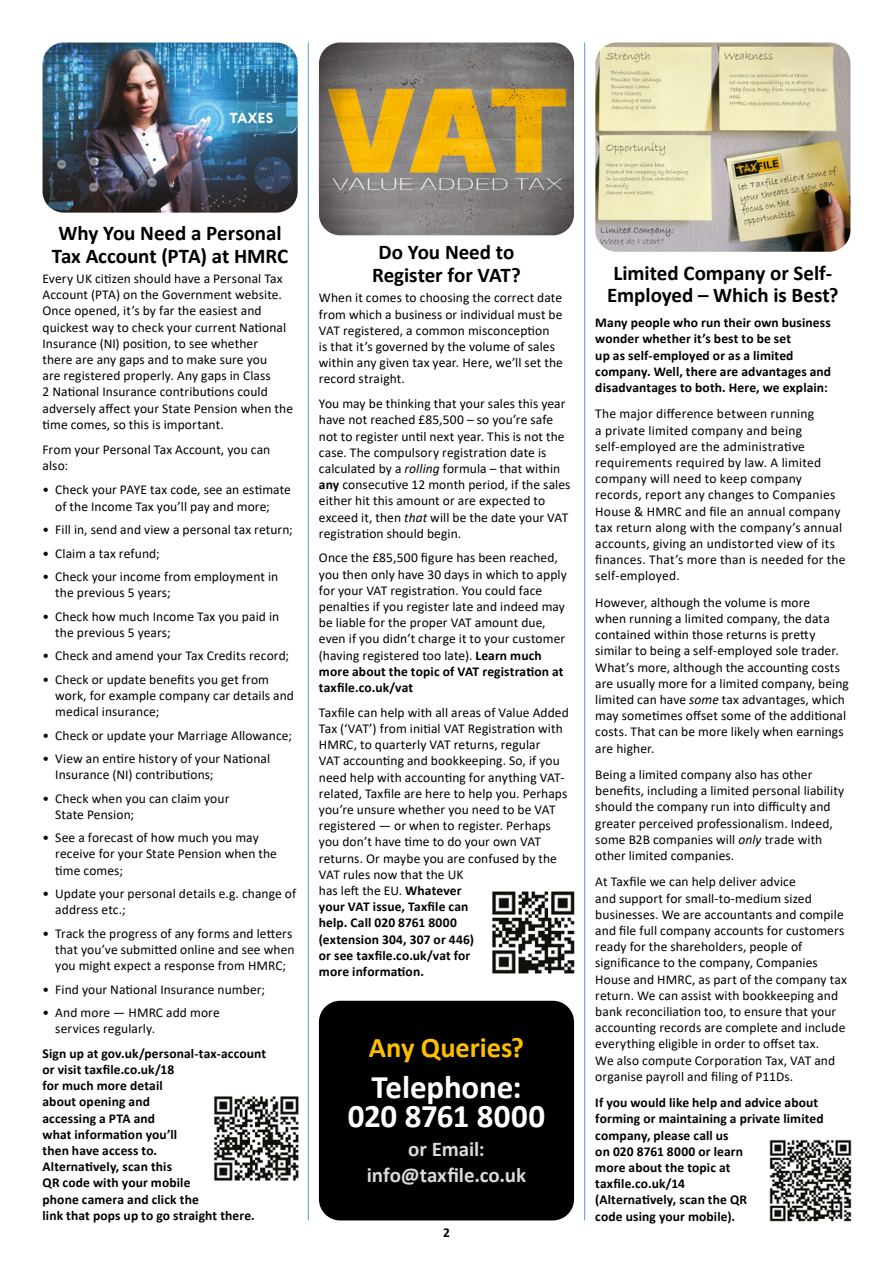
<style>
.page{position:relative;width:893px;height:1263px;background:#fff}
.page>*{position:absolute;margin:0;border:0;box-sizing:border-box;transform-origin:0 0}
.Heading_1{font:700 33px/28.5px "Calibri";letter-spacing:-.005em;color:#fff;text-align:center}
.Heading_1-2{font:700 28.5px "Calibri";letter-spacing:-.005em;color:#fcbf00}
.Heading_1-3{font:700 21px/22.5px "Calibri";letter-spacing:-.005em;color:#000;text-align:center}
.Heading_1-4{font:700 21px/25.5px "Calibri";letter-spacing:-.005em;color:#dadada;text-align:center}
.Body_Text{font:13.5px/16.2px "Calibri";letter-spacing:.005em;color:#000}
.Body_Text-2{font:700 13.5px/16.2px "Calibri";letter-spacing:.01em;color:#000}
.s1{font-style:italic}
.s2{font-weight:700}
</style>
<div class="page">
<img style="left:492px;top:878px;width:94px;height:108px">
<img style="left:595px;top:43px;width:255px;height:209px">
<img style="left:769px;top:1139px;width:83px;height:83px">
<img style="left:43px;top:43px;width:255px;height:170px">
<img style="left:214px;top:1084px;width:94px;height:108px">
<hr style="left:584px;top:43px;width:1px;height:1177px;background:#6695cf">
<hr style="left:308px;top:43px;width:1px;height:1177px;background:#6695cf">
<div style="left:319px;top:1001px;width:255px;height:219px;background:#000;border-radius:21px"></div>
<img style="left:319px;top:43px;width:255px;height:192px">
<p class="Heading_1-3" style="left:52px;top:222px;width:238px">Why You Need a Personal<br>Tax Account (PTA) at HMRC</p>
<p class="Body_Text" style="left:43px;top:270px;width:252px">Every UK citizen should have a Personal Tax Account (PTA) on the Government website.<br>Once opened, it’s by far the easiest and quickest way to check your current National Insurance (NI) position, to see whether<br>there are any gaps and to make sure you<br>are registered properly. Any gaps in Class<br>2 National Insurance contributions could adversely affect your State Pension when the time comes, so this is important.</p>
<p class="Body_Text" style="left:43px;top:441px;width:229px">From your Personal Tax Account, you can also:</p>
<p class="Body_Text" style="left:55px;top:482px;width:237px;text-indent:-13px">• Check your PAYE tax code, see an estimate of the Income Tax you’ll pay and more;</p>
<p class="Body_Text" style="left:43px;top:521px;width:252px">• Fill in, send and view a personal tax return;</p>
<p class="Body_Text" style="left:43px;top:545px;width:119px">• Claim a tax refund;</p>
<p class="Body_Text" style="left:55px;top:568px;width:225px;text-indent:-13px">• Check your income from employment in the previous 5 years;</p>
<p class="Body_Text" style="left:55px;top:608px;width:225px;text-indent:-13px">• Check how much Income Tax you paid in the previous 5 years;</p>
<p class="Body_Text" style="left:43px;top:647px;width:248px">• Check and amend your Tax Credits record;</p>
<p class="Body_Text" style="left:55px;top:671px;width:240px;text-indent:-13px">• Check or update benefits you get from work, for example company car details and medical insurance;</p>
<p class="Body_Text" style="left:43px;top:727px;width:251px">• Check or update your Marriage Allowance;</p>
<p class="Body_Text" style="left:55px;top:750px;width:216px;text-indent:-13px">• View an entire history of your National<br>Insurance (NI) contributions;</p>
<p class="Body_Text" style="left:55px;top:790px;width:176px;text-indent:-13px">• Check when you can claim your<br>State Pension;</p>
<p class="Body_Text" style="left:55px;top:829px;width:223px;text-indent:-13px">• See a forecast of how much you may receive for your State Pension when the time comes;</p>
<p class="Body_Text" style="left:55px;top:885px;width:242px;text-indent:-13px">• Update your personal details e.g. change of address etc.;</p>
<p class="Body_Text" style="left:55px;top:925px;width:241px;text-indent:-13px">• Track the progress of any forms and letters that you’ve submitted online and see when you might expect a response from HMRC;</p>
<p class="Body_Text" style="left:43px;top:980px;width:224px">• Find your National Insurance number;</p>
<p class="Body_Text" style="left:55px;top:1004px;width:166px;text-indent:-13px">• And more — HMRC add more services regularly.</p>
<p class="Body_Text-2" style="left:43px;top:1045px;width:225px">Sign up at gov.uk/personal-tax-account or visit taxfile.co.uk/18<br>for much more detail<br>about opening and<br>accessing a PTA and<br>what information you’ll<br>then have access to.<br>Alternatively, scan this<br>QR code with your mobile<br>phone camera and click the<br>link that pops up to go straight there.</p>
<p class="Heading_1-2" style="left:369px;top:1027px;width:157px">Any Queries?</p>
<p class="Heading_1-3" style="left:372px;top:241px;width:150px">Do You Need to<br>Register for VAT?</p>
<p class="Body_Text" style="left:319px;top:289px;width:245px">When it comes to choosing the correct date from which a business or individual must be VAT registered, a common misconception<br>is that it’s governed by the volume of sales within any given tax year. Here, we’ll set the record straight.</p>
<p class="Body_Text" style="left:319px;top:395px;width:253px">You may be thinking that your sales this year have not reached £85,500 – so you’re safe not to register until next year. This is not the case. The compulsory registration date is calculated by a <span class="s1">rolling</span> formula – that within <span class="s2">any</span> consecutive 12 month period, if the sales either hit this amount or are expected to exceed it, then <span class="s1">that</span> will be the date your VAT registration should begin.</p>
<p class="Body_Text" style="left:319px;top:549px;width:249px">Once the £85,500 figure has been reached, you then only have 30 days in which to apply for your VAT registration. You could face penalties if you register late and indeed may be liable for the proper VAT amount due, even if you didn’t charge it to your customer (having registered too late). <span class="s2">Learn much more about the topic of VAT registration at taxfile.co.uk/vat</span></p>
<p class="Body_Text" style="left:319px;top:704px;width:251px">Taxfile can help with all areas of Value Added Tax (‘VAT’) from initial VAT Registration with HMRC, to quarterly VAT returns, regular<br>VAT accounting and bookkeeping. So, if you need help with accounting for anything VAT&shy;related, Taxfile are here to help you. Perhaps you’re unsure whether you need to be VAT registered — or when to register. Perhaps you don’t have time to do your own VAT returns. Or maybe you are confused by the VAT rules now that the UK<br>has left the EU. <span class="s2">Whatever<br>your VAT issue, Taxfile can<br>help. Call 020 8761 8000<br>(extension 304, 307 or 446)<br>or see taxfile.co.uk/vat for<br>more information.</span></p>
<p class="Heading_1" style="left:348px;top:1072px;width:199px">Telephone:<br>020 8761 8000</p>
<p class="Heading_1-4" style="left:367px;top:1136px;width:161px">or Email: info@taxfile.co.uk</p>
<p class="Body_Text-2" style="left:443px;top:1224px;width:8px">2</p>
<p class="Heading_1-3" style="left:607px;top:261px;width:233px">Limited Company or Self-<br>Employed – Which is Best?</p>
<p class="Body_Text-2" style="left:595px;top:314px;width:237px">Many people who run their own business wonder whether it’s best to be set<br>up as self-employed or as a limited company. Well, there are advantages and disadvantages to both. Here, we explain:</p>
<p class="Body_Text" style="left:595px;top:405px;width:252px">The major difference between running<br>a private limited company and being self-employed are the administrative requirements required by law. A limited company will need to keep company records, report any changes to Companies House &amp; HMRC and file an annual company tax return along with the company’s annual accounts, giving an undistorted view of its finances. That’s more than is needed for the self-employed.</p>
<p class="Body_Text" style="left:595px;top:594px;width:255px">However, although the volume is more<br>when running a limited company, the data contained within those returns is pretty similar to being a self-employed sole trader.<br>What’s more, although the accounting costs are usually more for a limited company, being limited can have <span class="s1">some</span> tax advantages, which may sometimes offset some of the additional costs. That can be more likely when earnings are higher.</p>
<p class="Body_Text" style="left:595px;top:766px;width:251px">Being a limited company also has other benefits, including a limited personal liability should the company run into difficulty and greater perceived professionalism. Indeed, some B2B companies will <span class="s1">only</span> trade with other limited companies.</p>
<p class="Body_Text" style="left:595px;top:873px;width:253px">At Taxfile we can help deliver advice<br>and support for small-to-medium sized businesses. We are accountants and compile and file full company accounts for customers ready for the shareholders, people of significance to the company, Companies House and HMRC, as part of the company tax return. We can assist with bookkeeping and bank reconciliation too, to ensure that your accounting records are complete and include everything eligible in order to offset tax.<br>We also compute Corporation Tax, VAT and organise payroll and filing of P11Ds.</p>
<p class="Body_Text-2" style="left:595px;top:1094px;width:230px">If you would like help and advice about forming or maintaining a private limited company, please call us<br>on 020 8761 8000 or learn<br>more about the topic at<br>taxfile.co.uk/14<br>(Alternatively, scan the QR<br>code using your mobile).</p>
</div>
